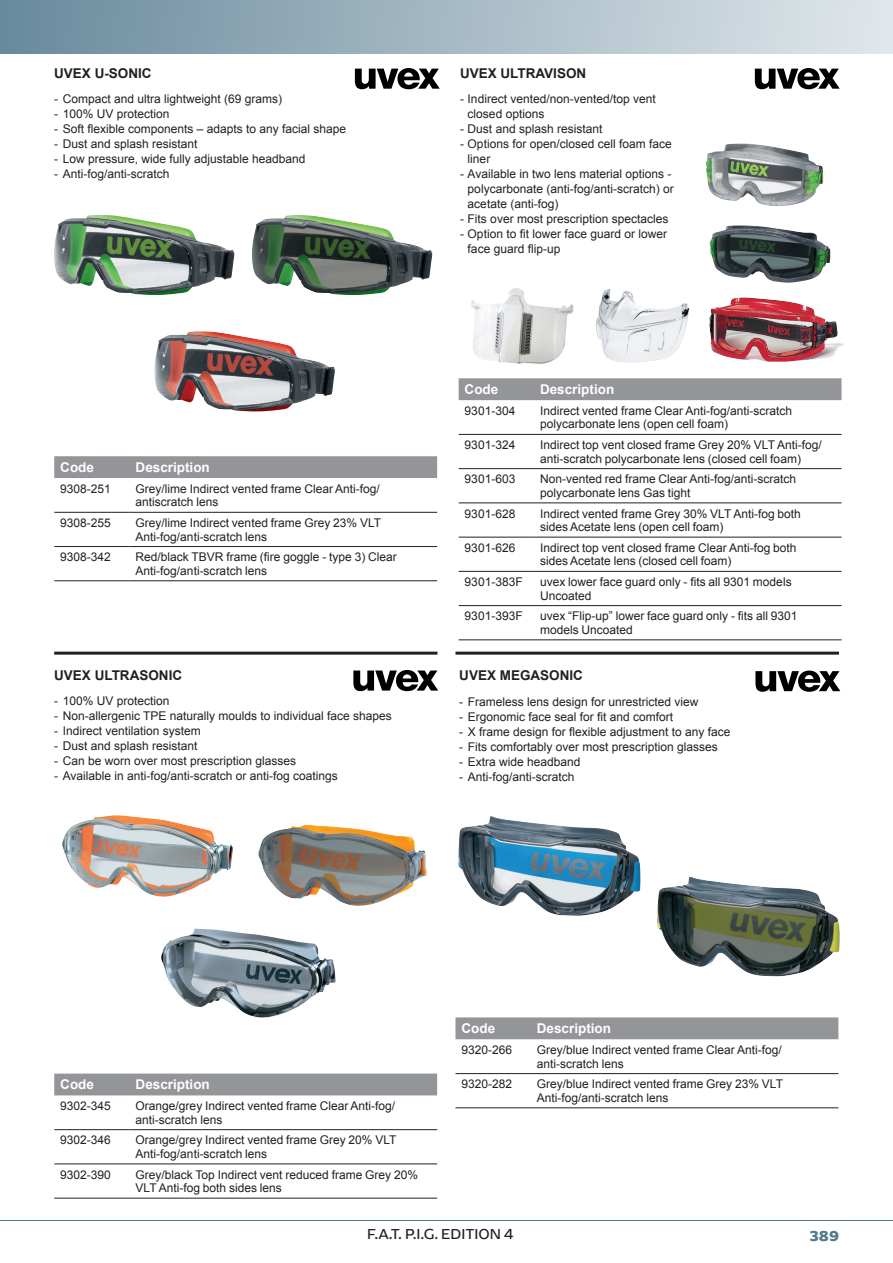
<style>
.page{position:relative;width:893px;height:1263px;background:#fff}
.page>*{position:absolute;margin:0;border:0;box-sizing:border-box;transform-origin:0 0}
.t1{font:15px "Arpona Sans";color:#231f20}
.t2{font:700 15px "Arpona Sans";color:#547a90}
.t3{font:700 13.5px "Arial";color:#fff}
.t4{font:700 13.5px "Arial";color:#231f20}
.t5{font:12px/13.5px "Arial";color:#231f20}
</style>
<div class="page">
<div style="left:0;top:0;width:893px;height:54px;background:linear-gradient(to right,#688a9d,#e1e7eb)"></div>
<hr style="left:0;top:1220px;width:893px;height:1px;background:#547a90">
<hr style="left:54px;top:652px;width:383px;height:3px;background:#231f20">
<hr style="left:455px;top:652px;width:384px;height:3px;background:#231f20">
<img style="left:54px;top:215px;width:180px;height:80px">
<img style="left:252px;top:215px;width:180px;height:80px">
<img style="left:154px;top:331px;width:181px;height:80px">
<img style="left:471px;top:288px;width:103px;height:76px">
<img style="left:595px;top:289px;width:94px;height:73px">
<img style="left:709px;top:297px;width:135px;height:65px">
<img style="left:706px;top:144px;width:117px;height:62px">
<img style="left:710px;top:225px;width:120px;height:58px">
<svg style="left:355px;top:68px;width:85px;height:21px"></svg>
<svg style="left:755px;top:68px;width:85px;height:21px"></svg>
<svg style="left:353px;top:670px;width:85px;height:21px"></svg>
<img style="left:258px;top:825px;width:169px;height:81px">
<img style="left:161px;top:928px;width:175px;height:90px">
<img style="left:62px;top:815px;width:171px;height:82px">
<svg style="left:755px;top:670px;width:85px;height:22px"></svg>
<img style="left:458px;top:816px;width:183px;height:100px">
<img style="left:657px;top:877px;width:183px;height:100px">
<div style="left:54px;top:456px;width:383px;height:22px;background:#939598"></div>
<hr style="left:54px;top:512px;width:76px;height:1px;background:#231f20">
<hr style="left:130px;top:512px;width:307px;height:1px;background:#231f20">
<hr style="left:54px;top:546px;width:76px;height:1px;background:#231f20">
<hr style="left:130px;top:546px;width:307px;height:1px;background:#231f20">
<hr style="left:54px;top:580px;width:76px;height:1px;background:#231f20">
<hr style="left:130px;top:580px;width:307px;height:1px;background:#231f20">
<div style="left:54px;top:1073px;width:383px;height:22px;background:#939598"></div>
<hr style="left:54px;top:1129px;width:76px;height:1px;background:#231f20">
<hr style="left:130px;top:1129px;width:307px;height:1px;background:#231f20">
<hr style="left:54px;top:1164px;width:76px;height:1px;background:#231f20">
<hr style="left:130px;top:1164px;width:307px;height:1px;background:#231f20">
<hr style="left:54px;top:1198px;width:76px;height:1px;background:#231f20">
<hr style="left:130px;top:1198px;width:307px;height:1px;background:#231f20">
<div style="left:455px;top:1017px;width:383px;height:22px;background:#939598"></div>
<hr style="left:455px;top:1073px;width:76px;height:1px;background:#231f20">
<hr style="left:531px;top:1073px;width:307px;height:1px;background:#231f20">
<hr style="left:455px;top:1107px;width:76px;height:1px;background:#231f20">
<hr style="left:531px;top:1107px;width:307px;height:1px;background:#231f20">
<div style="left:459px;top:378px;width:382px;height:22px;background:#939598"></div>
<hr style="left:459px;top:434px;width:75px;height:1px;background:#231f20">
<hr style="left:534px;top:434px;width:307px;height:1px;background:#231f20">
<hr style="left:459px;top:468px;width:75px;height:1px;background:#231f20">
<hr style="left:534px;top:468px;width:307px;height:1px;background:#231f20">
<hr style="left:459px;top:503px;width:75px;height:1px;background:#231f20">
<hr style="left:534px;top:503px;width:307px;height:1px;background:#231f20">
<hr style="left:459px;top:537px;width:75px;height:1px;background:#231f20">
<hr style="left:534px;top:537px;width:307px;height:1px;background:#231f20">
<hr style="left:459px;top:571px;width:75px;height:1px;background:#231f20">
<hr style="left:534px;top:571px;width:307px;height:1px;background:#231f20">
<hr style="left:459px;top:605px;width:75px;height:1px;background:#231f20">
<hr style="left:534px;top:605px;width:307px;height:1px;background:#231f20">
<hr style="left:459px;top:640px;width:75px;height:1px;background:#231f20">
<hr style="left:534px;top:640px;width:307px;height:1px;background:#231f20">
<p class="t4" style="left:54px;top:64px;width:99px">UVEX U-SONIC</p>
<p class="t5" style="left:54px;top:92px;width:229px">- Compact and ultra lightweight (69 grams)</p>
<p class="t5" style="left:54px;top:107px;width:117px">- 100% UV protection</p>
<p class="t5" style="left:54px;top:122px;width:293px">- Soft flexible components – adapts to any facial shape</p>
<p class="t5" style="left:54px;top:137px;width:145px">- Dust and splash resistant</p>
<p class="t5" style="left:54px;top:152px;width:253px">- Low pressure, wide fully adjustable headband</p>
<p class="t5" style="left:54px;top:167px;width:117px">- Anti-fog/anti-scratch</p>
<p class="t3" style="left:60px;top:458px;width:35px">Code</p>
<p class="t3" style="left:136px;top:458px;width:76px">Description</p>
<p class="t5" style="left:60px;top:482px;width:52px">9308-251</p>
<p class="t5" style="left:136px;top:482px;width:246px">Grey/lime Indirect vented frame Clear Anti-fog/ antiscratch lens</p>
<p class="t5" style="left:60px;top:516px;width:52px">9308-255</p>
<p class="t5" style="left:136px;top:516px;width:247px">Grey/lime Indirect vented frame Grey 23% VLT<br>Anti-fog/anti-scratch lens</p>
<p class="t5" style="left:60px;top:550px;width:52px">9308-342</p>
<p class="t5" style="left:136px;top:550px;width:263px">Red/black TBVR frame (fire goggle - type 3) Clear<br>Anti-fog/anti-scratch lens</p>
<p class="t4" style="left:54px;top:666px;width:130px">UVEX ULTRASONIC</p>
<p class="t5" style="left:54px;top:694px;width:117px">- 100% UV protection</p>
<p class="t5" style="left:54px;top:709px;width:339px">- Non-allergenic TPE naturally moulds to individual face shapes</p>
<p class="t5" style="left:54px;top:724px;width:148px">- Indirect ventilation system</p>
<p class="t5" style="left:54px;top:739px;width:145px">- Dust and splash resistant</p>
<p class="t5" style="left:54px;top:754px;width:243px">- Can be worn over most prescription glasses</p>
<p class="t5" style="left:54px;top:769px;width:285px">- Available in anti-fog/anti-scratch or anti-fog coatings</p>
<p class="t4" style="left:460px;top:64px;width:128px">UVEX ULTRAVISON</p>
<p class="t5" style="left:468px;top:92px;width:190px;line-height:15px;text-indent:-8px">- Indirect vented/non-vented/top vent closed options</p>
<p class="t5" style="left:460px;top:122px;width:144px">- Dust and splash resistant</p>
<p class="t5" style="left:468px;top:137px;width:206px;line-height:15px;text-indent:-8px">- Options for open/closed cell foam face liner</p>
<p class="t5" style="left:468px;top:167px;width:208px;line-height:15px;text-indent:-8px">- Available in two lens material options - polycarbonate (anti-fog/anti-scratch) or acetate (anti-fog)</p>
<p class="t5" style="left:460px;top:212px;width:210px">- Fits over most prescription spectacles</p>
<p class="t5" style="left:468px;top:227px;width:201px;line-height:15px;text-indent:-8px">- Option to fit lower face guard or lower face guard flip-up</p>
<p class="t3" style="left:465px;top:380px;width:35px">Code</p>
<p class="t3" style="left:540px;top:380px;width:76px">Description</p>
<p class="t5" style="left:465px;top:404px;width:52px">9301-304</p>
<p class="t5" style="left:540px;top:404px;width:254px">Indirect vented frame Clear Anti-fog/anti-scratch polycarbonate lens (open cell foam)</p>
<p class="t5" style="left:465px;top:438px;width:52px">9301-324</p>
<p class="t5" style="left:540px;top:438px;width:283px">Indirect top vent closed frame Grey 20% VLT Anti-fog/ anti-scratch polycarbonate lens (closed cell foam)</p>
<p class="t5" style="left:465px;top:472px;width:52px">9301-603</p>
<p class="t5" style="left:540px;top:472px;width:258px">Non-vented red frame Clear Anti-fog/anti-scratch polycarbonate lens Gas tight</p>
<p class="t5" style="left:465px;top:507px;width:52px">9301-628</p>
<p class="t5" style="left:540px;top:507px;width:262px">Indirect vented frame Grey 30% VLT Anti-fog both sides Acetate lens (open cell foam)</p>
<p class="t5" style="left:465px;top:541px;width:52px">9301-626</p>
<p class="t5" style="left:540px;top:541px;width:258px">Indirect top vent closed frame Clear Anti-fog both sides Acetate lens (closed cell foam)</p>
<p class="t5" style="left:465px;top:575px;width:60px">9301-383F</p>
<p class="t5" style="left:540px;top:575px;width:253px">uvex lower face guard only - fits all 9301 models<br>Uncoated</p>
<p class="t5" style="left:465px;top:609px;width:60px">9301-393F</p>
<p class="t5" style="left:540px;top:609px;width:259px">uvex “Flip-up” lower face guard only - fits all 9301 models Uncoated</p>
<p class="t4" style="left:459px;top:667px;width:125px">UVEX MEGASONIC</p>
<p class="t5" style="left:459px;top:695px;width:241px">- Frameless lens design for unrestricted view</p>
<p class="t5" style="left:459px;top:710px;width:215px">- Ergonomic face seal for fit and comfort</p>
<p class="t5" style="left:459px;top:725px;width:273px">- X frame design for flexible adjustment to any face</p>
<p class="t5" style="left:459px;top:740px;width:260px">- Fits comfortably over most prescription glasses</p>
<p class="t5" style="left:459px;top:755px;width:123px">- Extra wide headband</p>
<p class="t5" style="left:459px;top:770px;width:117px">- Anti-fog/anti-scratch</p>
<p class="t3" style="left:60px;top:1076px;width:35px">Code</p>
<p class="t3" style="left:136px;top:1076px;width:76px">Description</p>
<p class="t5" style="left:60px;top:1099px;width:52px">9302-345</p>
<p class="t5" style="left:136px;top:1099px;width:261px">Orange/grey Indirect vented frame Clear Anti-fog/ anti-scratch lens</p>
<p class="t5" style="left:60px;top:1133px;width:52px">9302-346</p>
<p class="t5" style="left:136px;top:1133px;width:262px">Orange/grey Indirect vented frame Grey 20% VLT<br>Anti-fog/anti-scratch lens</p>
<p class="t5" style="left:60px;top:1168px;width:52px">9302-390</p>
<p class="t5" style="left:136px;top:1168px;width:284px">Grey/black Top Indirect vent reduced frame Grey 20%<br>VLT Anti-fog both sides lens</p>
<p class="t3" style="left:461px;top:1019px;width:35px">Code</p>
<p class="t3" style="left:537px;top:1019px;width:76px">Description</p>
<p class="t5" style="left:461px;top:1043px;width:52px">9320-266</p>
<p class="t5" style="left:537px;top:1043px;width:246px">Grey/blue Indirect vented frame Clear Anti-fog/ anti-scratch lens</p>
<p class="t5" style="left:461px;top:1077px;width:52px">9320-282</p>
<p class="t5" style="left:537px;top:1077px;width:248px">Grey/blue Indirect vented frame Grey 23% VLT<br>Anti-fog/anti-scratch lens</p>
<p class="t1" style="left:367px;top:1224px;width:148px">F.A.T. P.I.G. EDITION 4</p>
<p class="t2" style="left:810px;top:1227px;width:31px">389</p>
</div>
